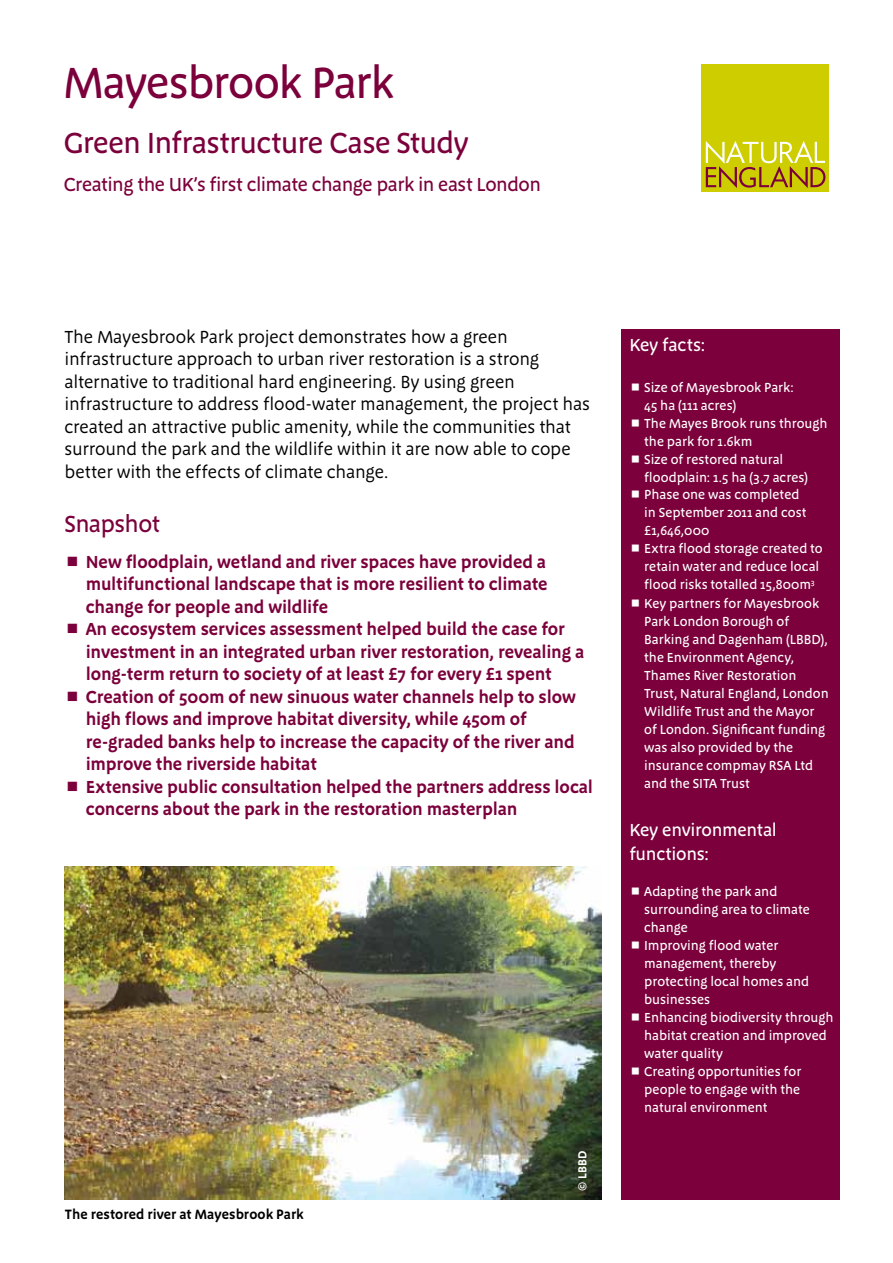
<style>
.page{position:relative;width:893px;height:1263px;background:#fff}
.page>*{position:absolute;margin:0;border:0;box-sizing:border-box;transform-origin:0 0}
.t1{font:500 45px "Megano OT";letter-spacing:-.03em;color:#7b003b}
.t2{font:500 30px "Megano OT";letter-spacing:-.025em;color:#7b003b}
.t3{font:500 24px "Megano OT";letter-spacing:-.025em;color:#7b003b}
.t4{font:500 19.5px "Megano OT";letter-spacing:-.025em;color:#7b003b}
.t5{font:600 18px/22.5px "Megano OT";letter-spacing:-.01em;color:#7b003b}
.t6{font:18px/22.5px "Megano OT";letter-spacing:-.01em;color:#000}
.t7{font:500 18px/24px "Megano OT";letter-spacing:-.015em;color:#fff}
.t8{font:600 13.95px "Megano OT";letter-spacing:.005em;color:#000}
.t9{font:500 13.5px/18px "Megano OT";color:#fff}
.t10{font:600 12px "Megano OT";color:#fff}
</style>
<div class="page">
<div style="left:702px;top:64px;width:127px;height:127px;background:#cdcd00"></div>
<svg style="left:706px;top:141px;width:119px;height:47px"></svg>
<div style="left:621px;top:329px;width:219px;height:870px;background:#7b003b"></div>
<img style="left:65px;top:866px;width:536px;height:334px">
<h1 class="t1" style="left:64px;top:56px;width:332px">Mayesbrook Park</h1>
<h2 class="t2" style="left:64px;top:126px;width:406px">Green Infrastructure Case Study</h2>
<h3 class="t4" style="left:64px;top:173px;width:479px">Creating the UK’s first climate change park in east London</h3>
<p class="t6" style="left:65px;top:325px;width:527px">The Mayesbrook Park project demonstrates how a green infrastructure approach to urban river restoration is a strong alternative to traditional hard engineering. By using green infrastructure to address flood-water management, the project has created an attractive public amenity, while the communities that surround the park and the wildlife within it are now able to cope better with the effects of climate change.</p>
<h3 class="t3" style="left:65px;top:509px;width:97px">Snapshot</h3>
<p class="t5" style="left:86px;top:550px;width:509px">New floodplain, wetland and river spaces have provided a multifunctional landscape that is more resilient to climate change for people and wildlife<br>An ecosystem services assessment helped build the case for investment in an integrated urban river restoration, revealing a long-term return to society of at least £7 for every £1 spent Creation of 500m of new sinuous water channels help to slow high flows and improve habitat diversity, while 450m of re-graded banks help to increase the capacity of the river and improve the riverside habitat<br>Extensive public consultation helped the partners address local concerns about the park in the restoration masterplan</p>
<p class="t8" style="left:65px;top:1206px;width:240px">The restored river at Mayesbrook Park</p>
<p class="t10" style="left:575px;top:1191px;width:41px;rotate:-90deg">© LBBD</p>
<h3 class="t7" style="left:629px;top:333px;width:77px">Key facts:</h3>
<p class="t9" style="left:644px;top:378px;width:186px">Size of Mayesbrook Park:<br>45 ha (111 acres)<br>The Mayes Brook runs through the park for 1.6km<br>Size of restored natural floodplain: 1.5 ha (3.7 acres)<br>Phase one was completed<br>in September 2011 and cost £1,646,000<br>Extra flood storage created to retain water and reduce local flood risks totalled 15,800m<sup>3<br></sup>Key partners for Mayesbrook<br>Park London Borough of<br>Barking and Dagenham (LBBD), the Environment Agency,<br>Thames River Restoration<br>Trust, Natural England, London<br>Wildlife Trust and the Mayor of London. Significant funding was also provided by the insurance compmay RSA Ltd and the SITA Trust</p>
<h3 class="t7" style="left:629px;top:817px;width:149px">Key environmental functions:</h3>
<p class="t9" style="left:644px;top:882px;width:191px">Adapting the park and surrounding area to climate change<br>Improving flood water management, thereby protecting local homes and businesses<br>Enhancing biodiversity through habitat creation and improved water quality<br>Creating opportunities for people to engage with the natural environment</p>
</div>
